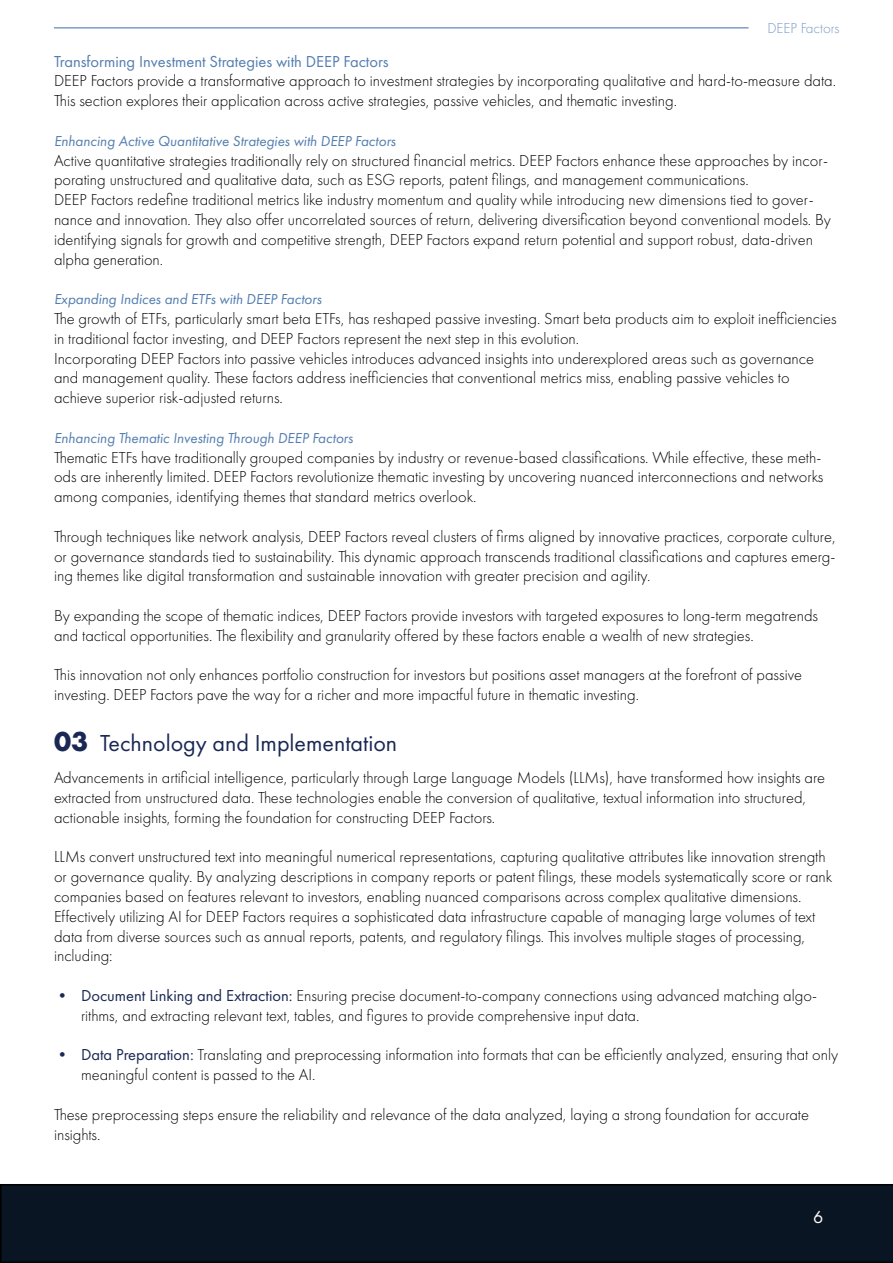
<style>
.page{position:relative;width:893px;height:1263px;background:#fff}
.page>*{position:absolute;margin:0;border:0;box-sizing:border-box;transform-origin:0 0}
.t1{font:24px "Futura PT";color:#1a2954}
.t2{font:18px "Futura PT";color:#fff}
.t3{font:300 16.5px/19.8px "Futura PT";color:#000101}
.t4{font:16.5px "Futura PT";color:#547eb0}
.t5{font:italic 15px "Futura PT";color:#547eb0}
.t6{font:300 15px "Futura PT";color:#7c9cc7}
.s1{font-weight:700;font-size:28.5px}
.s2{font-weight:400;color:#1a2954}
</style>
<div class="page">
<hr style="left:54px;top:27px;width:694px;height:2px;background:#7c9cc7">
<div style="left:0;top:1184px;width:893px;height:79px;background:#091523"></div>
<p class="t6" style="left:767px;top:20px;width:74px">DEEP Factors</p>
<p class="t4" style="left:54px;top:51px;width:336px">Transforming Investment Strategies with DEEP Factors</p>
<p class="t3" style="left:54px;top:71px;width:784px">DEEP Factors provide a transformative approach to investment strategies by incorporating qualitative and hard-to-measure data.<br>This section explores their application across active strategies, passive vehicles, and thematic investing.</p>
<p class="t5" style="left:54px;top:132px;width:343px">Enhancing Active Quantitative Strategies with DEEP Factors</p>
<p class="t3" style="left:54px;top:150px;width:778px">Active quantitative strategies traditionally rely on structured financial metrics. DEEP Factors enhance these approaches by incor&shy;porating unstructured and qualitative data, such as ESG reports, patent filings, and management communications.<br>DEEP Factors redefine traditional metrics like industry momentum and quality while introducing new dimensions tied to gover&shy;nance and innovation. They also offer uncorrelated sources of return, delivering diversification beyond conventional models. By identifying signals for growth and competitive strength, DEEP Factors expand return potential and support robust, data-driven alpha generation.</p>
<p class="t5" style="left:54px;top:290px;width:269px">Expanding Indices and ETFs with DEEP Factors</p>
<p class="t3" style="left:54px;top:309px;width:784px">The growth of ETFs, particularly smart beta ETFs, has reshaped passive investing. Smart beta products aim to exploit inefficiencies in traditional factor investing, and DEEP Factors represent the next step in this evolution.<br>Incorporating DEEP Factors into passive vehicles introduces advanced insights into underexplored areas such as governance and management quality. These factors address inefficiencies that conventional metrics miss, enabling passive vehicles to achieve superior risk-adjusted returns.</p>
<p class="t5" style="left:54px;top:429px;width:301px">Enhancing Thematic Investing Through DEEP Factors</p>
<p class="t3" style="left:54px;top:447px;width:771px;text-align:justify">Thematic ETFs have traditionally grouped companies by industry or revenue-based classifications. While effective, these meth&shy;ods are inherently limited. DEEP Factors revolutionize thematic investing by uncovering nuanced interconnections and networks among companies, identifying themes that standard metrics overlook.</p>
<p class="t3" style="left:54px;top:527px;width:783px;text-align:justify">Through techniques like network analysis, DEEP Factors reveal clusters of firms aligned by innovative practices, corporate culture, or governance standards tied to sustainability. This dynamic approach transcends traditional classifications and captures emerg&shy;ing themes like digital transformation and sustainable innovation with greater precision and agility.</p>
<p class="t3" style="left:54px;top:606px;width:766px">By expanding the scope of thematic indices, DEEP Factors provide investors with targeted exposures to long-term megatrends and tactical opportunities. The flexibility and granularity offered by these factors enable a wealth of new strategies.</p>
<p class="t3" style="left:54px;top:665px;width:750px">This innovation not only enhances portfolio construction for investors but positions asset managers at the forefront of passive investing. DEEP Factors pave the way for a richer and more impactful future in thematic investing.</p>
<h1 class="t1" style="left:54px;top:729px;width:345px"><span class="s1">03</span> Technology and Implementation</h1>
<p class="t3" style="left:54px;top:768px;width:773px">Advancements in artificial intelligence, particularly through Large Language Models (LLMs), have transformed how insights are extracted from unstructured data. These technologies enable the conversion of qualitative, textual information into structured, actionable insights, forming the foundation for constructing DEEP Factors.</p>
<p class="t3" style="left:54px;top:847px;width:780px">LLMs convert unstructured text into meaningful numerical representations, capturing qualitative attributes like innovation strength or governance quality. By analyzing descriptions in company reports or patent filings, these models systematically score or rank companies based on features relevant to investors, enabling nuanced comparisons across complex qualitative dimensions.<br>Effectively utilizing AI for DEEP Factors requires a sophisticated data infrastructure capable of managing large volumes of text data from diverse sources such as annual reports, patents, and regulatory filings. This involves multiple stages of processing, including:</p>
<p class="t3" style="left:81px;top:986px;width:737px;text-indent:-27px"><span class="s2">• Document Linking and Extraction:</span> Ensuring precise document-to-company connections using advanced matching algo&shy;rithms, and extracting relevant text, tables, and figures to provide comprehensive input data.</p>
<p class="t3" style="left:81px;top:1045px;width:759px;text-indent:-27px"><span class="s2">• Data Preparation:</span> Translating and preprocessing information into formats that can be efficiently analyzed, ensuring that only meaningful content is passed to the AI.</p>
<p class="t3" style="left:54px;top:1104px;width:757px">These preprocessing steps ensure the reliability and relevance of the data analyzed, laying a strong foundation for accurate insights.</p>
<p class="t2" style="left:813px;top:1206px;width:12px">6</p>
</div>
